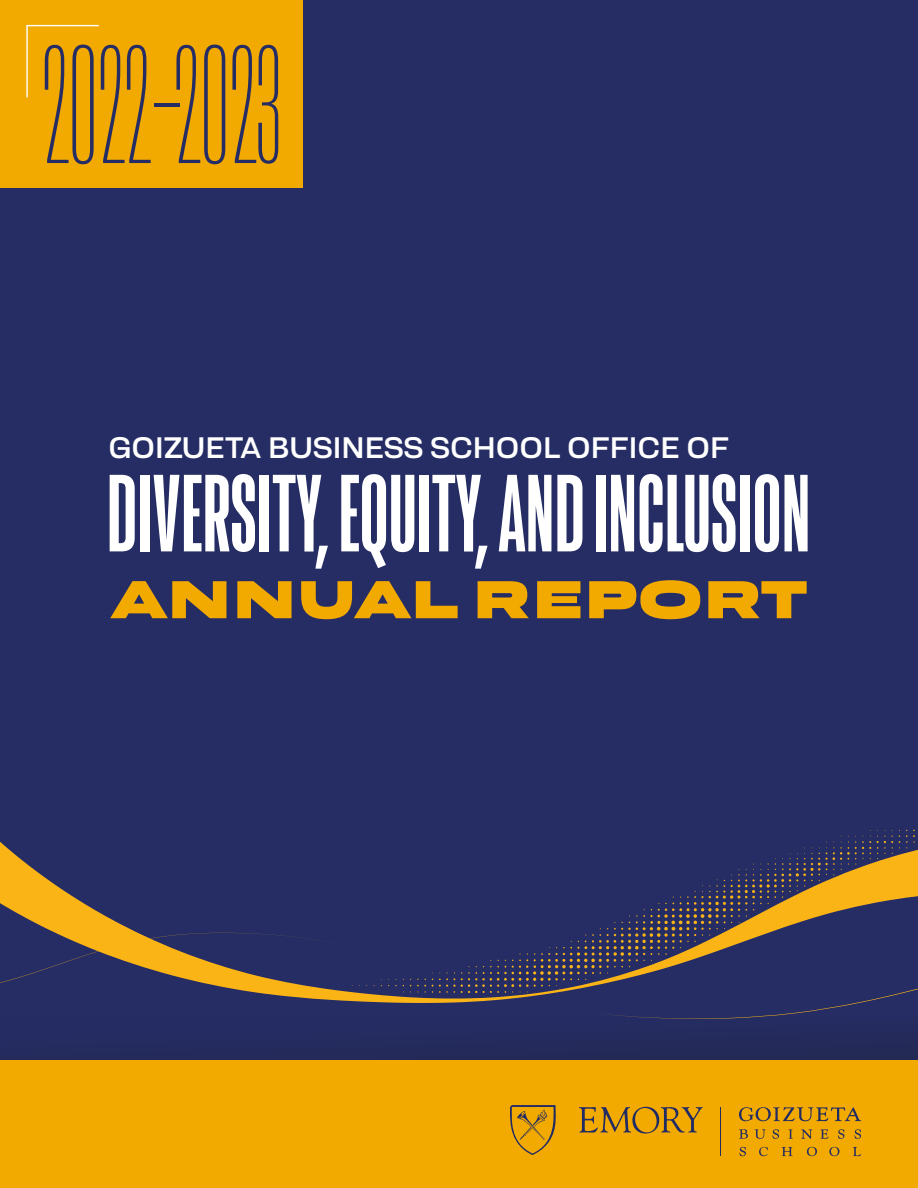
<style>
.page{position:relative;width:918px;height:1188px;background:#fff}
.page>*{position:absolute;margin:0;border:0;box-sizing:border-box;transform-origin:0 0}
.t1{font:178.95px "Resolve Extralight Cm";color:#252d64}
.t2{font:116.55px "Resolve Extrabold Cm";letter-spacing:.005em;color:#fff}
.t3{font:900 expanded 55.65px "Resolve";color:#f2a900}
.t4{font:31.35px "Resolve";color:#fff}
</style>
<div class="page">
<div style="left:0;top:0;width:918px;height:1084px;background:#252d64"></div>
<div style="left:0;top:1017px;width:918px;height:171px;background:#242b5e"></div>
<svg style="left:0;top:829px;width:915px;height:174px"></svg>
<svg style="left:439px;top:830px;width:479px;height:189px"></svg>
<div style="left:0;top:1061px;width:918px;height:127px;background:#f2a900"></div>
<svg style="left:739px;top:1107px;width:122px;height:14px"></svg>
<svg style="left:739px;top:1129px;width:9px;height:10px"></svg>
<svg style="left:754px;top:1129px;width:11px;height:10px"></svg>
<svg style="left:772px;top:1129px;width:7px;height:10px"></svg>
<svg style="left:788px;top:1129px;width:5px;height:10px"></svg>
<svg style="left:801px;top:1129px;width:11px;height:10px"></svg>
<svg style="left:820px;top:1129px;width:9px;height:10px"></svg>
<svg style="left:838px;top:1129px;width:6px;height:10px"></svg>
<svg style="left:854px;top:1129px;width:7px;height:10px"></svg>
<svg style="left:739px;top:1147px;width:7px;height:9px"></svg>
<svg style="left:759px;top:1147px;width:9px;height:9px"></svg>
<svg style="left:782px;top:1147px;width:11px;height:9px"></svg>
<svg style="left:807px;top:1147px;width:10px;height:9px"></svg>
<svg style="left:829px;top:1147px;width:10px;height:9px"></svg>
<svg style="left:853px;top:1147px;width:8px;height:9px"></svg>
<hr style="left:720px;top:1107px;width:1px;height:49px;background:#212b64">
<svg style="left:510px;top:1105px;width:46px;height:50px"></svg>
<svg style="left:579px;top:1106px;width:124px;height:28px"></svg>
<div style="left:0;top:0;width:303px;height:188px;background:#f2a900"></div>
<svg style="left:26px;top:24px;width:73px;height:74px"></svg>
<p class="t1" style="left:42px;top:21px;width:242px">2022-2023</p>
<p class="t4" style="left:108px;top:430px;width:622px">GOIZUETA BUSINESS SCHOOL OFFICE OF</p>
<p class="t2" style="left:107px;top:453px;width:705px">DIVERSITY, EQUITY, AND INCLUSION</p>
<p class="t3" style="left:110px;top:565px;width:700px">ANNUAL REPORT</p>
</div>
